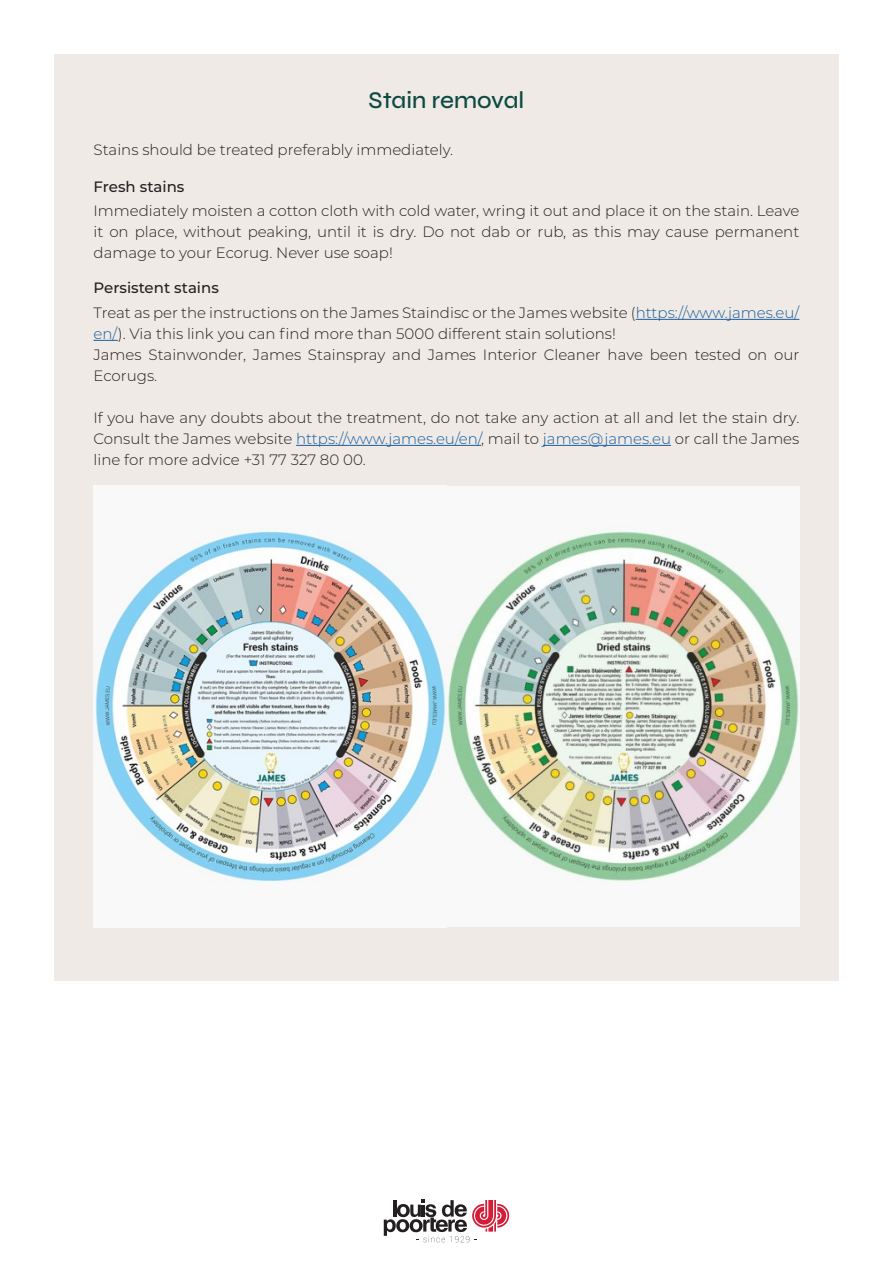
<style>
.page{position:relative;width:893px;height:1263px;background:#fff}
.page>*{position:absolute;margin:0;border:0;box-sizing:border-box;transform-origin:0 0}
.sous-titre1{font:24px "Syne";color:#0c4941}
.t1{font:300 15px/21px "Montserrat";color:#231f20;text-align:justify}
.t2{font:500 15px "Montserrat";color:#231f20}
.s1{color:#175d9e}
</style>
<div class="page">
<div style="left:54px;top:54px;width:785px;height:927px;background:#efeae5"></div>
<hr style="left:636px;top:319px;width:163px;height:1px;background:#175d9e">
<svg style="left:94px;top:340px;width:24px;height:1px"></svg>
<hr style="left:296px;top:445px;width:185px;height:1px;background:#175d9e">
<hr style="left:543px;top:445px;width:128px;height:1px;background:#175d9e">
<img style="left:94px;top:486px;width:705px;height:441px">
<svg style="left:384px;top:1200px;width:125px;height:42px"></svg>
<p class="sous-titre1" style="left:369px;top:86px;width:157px">Stain removal</p>
<p class="t1" style="left:94px;top:139px;width:361px">Stains should be treated preferably immediately.</p>
<p class="t2" style="left:94px;top:176px;width:92px">Fresh stains</p>
<p class="t1" style="left:94px;top:200px;width:707px">Immediately moisten a cotton cloth with cold water, wring it out and place it on the stain. Leave it on place, without peaking, until it is dry. Do not dab or rub, as this may cause permanent damage to your Ecorug. Never use soap!</p>
<p class="t2" style="left:94px;top:278px;width:127px">Persistent stains</p>
<p class="t1" style="left:94px;top:302px;width:707px">Treat as per the instructions on the James Staindisc or the James website (<span class="s1">https://www.james.eu/ en/</span>). Via this link you can find more than 5000 different stain solutions!</p>
<p class="t1" style="left:94px;top:344px;width:707px">James Stainwonder, James Stainspray and James Interior Cleaner have been tested on our<br>Ecorugs.</p>
<p class="t1" style="left:94px;top:407px;width:707px">If you have any doubts about the treatment, do not take any action at all and let the stain dry.<br>Consult the James website <span class="s1">https://www.james.eu/en/</span>, mail to <span class="s1">james@james.eu</span> or call the James line for more advice +31 77 327 80 00.</p>
</div>
